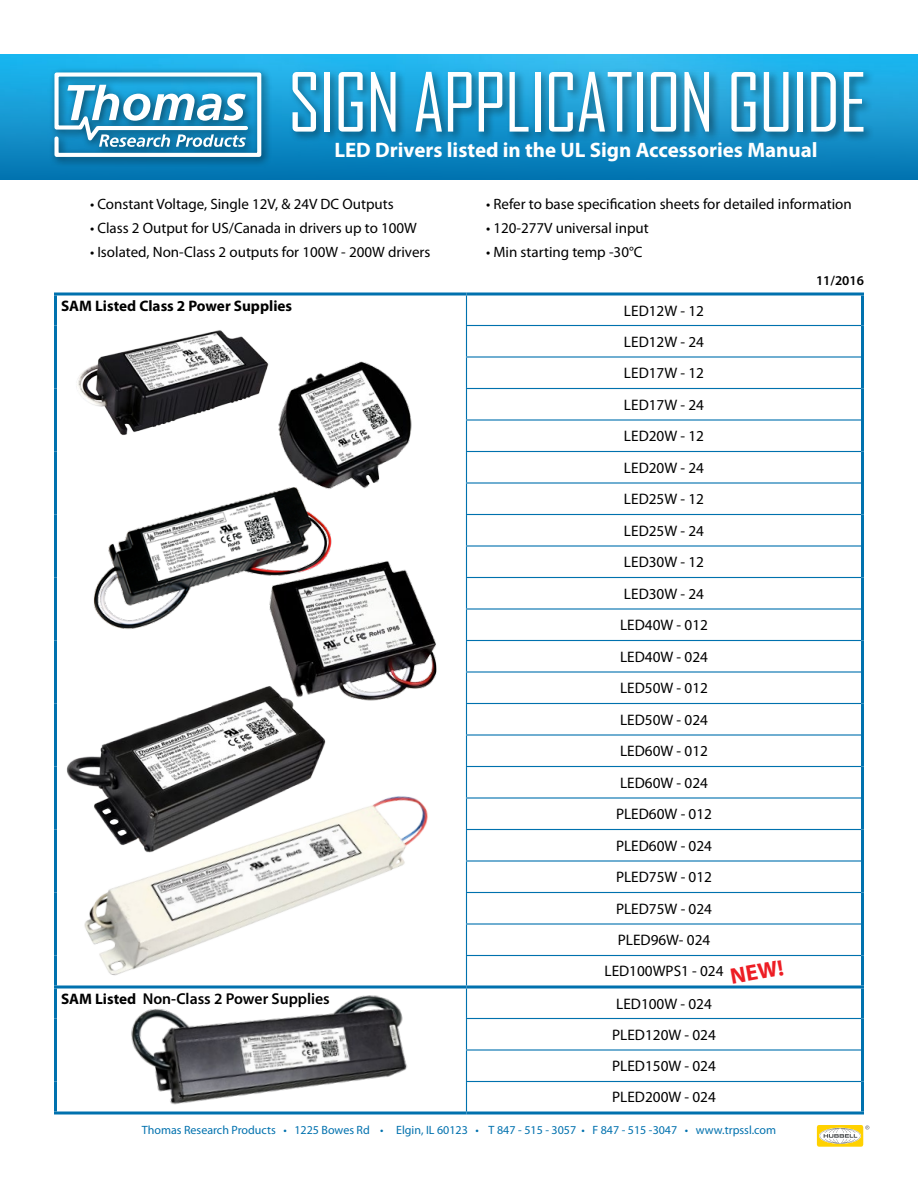
<style>
.page{position:relative;width:918px;height:1188px;background:#fff}
.page>*{position:absolute;margin:0;border:0;box-sizing:border-box;transform-origin:0 0}
.t1{font:78px "Agency FB";letter-spacing:-.015em;color:#fff}
.t2{font:700 22.5px "Myriad Pro";color:#ed1d24}
.t3{font:700 21px "Myriad Pro";color:#fff}
.t4{font:600 15.75px "Myriad Pro";color:#000}
.t5{font:15.15px/31.5px "Myriad Pro";color:#000;text-align:center}
.t6{font:700 15.15px "Myriad Pro";color:#000}
.t7{font:15px "Myriad Pro";color:#000}
.t8{font:600 13.5px "Myriad Pro";color:#000}
.t9{font:12px "Myriad Pro";color:#0071ae}
.s1{font-weight:700;font-size:15.15px}
</style>
<div class="page">
<img style="left:0;top:54px;width:918px;height:126px">
<div style="left:289px;top:69px;width:586px;height:74px;background:#000;opacity:.43"></div>
<div style="left:49px;top:67px;width:223px;height:101px;background:#000;opacity:.55"></div>
<svg style="left:54px;top:72px;width:208px;height:85px"></svg>
<svg style="left:54px;top:292px;width:412px;height:4px;background:#3f93c1"></svg>
<hr style="left:54px;top:296px;width:3px;height:30px;background:#0071ae">
<hr style="left:54px;top:326px;width:3px;height:31px;background:#0071ae">
<hr style="left:54px;top:357px;width:3px;height:31px;background:#0071ae">
<hr style="left:54px;top:388px;width:3px;height:32px;background:#0071ae">
<hr style="left:54px;top:420px;width:3px;height:32px;background:#0071ae">
<hr style="left:54px;top:452px;width:3px;height:31px;background:#0071ae">
<hr style="left:54px;top:483px;width:3px;height:31px;background:#0071ae">
<hr style="left:54px;top:514px;width:3px;height:32px;background:#0071ae">
<hr style="left:54px;top:546px;width:3px;height:32px;background:#0071ae">
<hr style="left:54px;top:578px;width:3px;height:31px;background:#0071ae">
<hr style="left:54px;top:609px;width:3px;height:31px;background:#0071ae">
<hr style="left:54px;top:640px;width:3px;height:32px;background:#0071ae">
<hr style="left:54px;top:672px;width:3px;height:32px;background:#0071ae">
<hr style="left:54px;top:704px;width:3px;height:31px;background:#0071ae">
<hr style="left:54px;top:735px;width:3px;height:31px;background:#0071ae">
<hr style="left:54px;top:766px;width:3px;height:32px;background:#0071ae">
<hr style="left:54px;top:798px;width:3px;height:32px;background:#0071ae">
<hr style="left:54px;top:830px;width:3px;height:31px;background:#0071ae">
<hr style="left:54px;top:861px;width:3px;height:31px;background:#0071ae">
<hr style="left:54px;top:892px;width:3px;height:32px;background:#0071ae">
<hr style="left:54px;top:924px;width:3px;height:32px;background:#0071ae">
<hr style="left:54px;top:956px;width:3px;height:30px;background:#0071ae">
<svg style="left:466px;top:292px;width:398px;height:4px;background:#3f93c1"></svg>
<hr style="left:861px;top:296px;width:3px;height:30px;background:#0071ae">
<hr style="left:861px;top:326px;width:3px;height:31px;background:#0071ae">
<hr style="left:861px;top:357px;width:3px;height:31px;background:#0071ae">
<hr style="left:861px;top:388px;width:3px;height:32px;background:#0071ae">
<hr style="left:861px;top:420px;width:3px;height:32px;background:#0071ae">
<hr style="left:861px;top:452px;width:3px;height:31px;background:#0071ae">
<hr style="left:861px;top:483px;width:3px;height:31px;background:#0071ae">
<hr style="left:861px;top:514px;width:3px;height:32px;background:#0071ae">
<hr style="left:861px;top:546px;width:3px;height:32px;background:#0071ae">
<hr style="left:861px;top:578px;width:3px;height:31px;background:#0071ae">
<hr style="left:861px;top:609px;width:3px;height:31px;background:#0071ae">
<hr style="left:861px;top:640px;width:3px;height:32px;background:#0071ae">
<hr style="left:861px;top:672px;width:3px;height:32px;background:#0071ae">
<hr style="left:861px;top:704px;width:3px;height:31px;background:#0071ae">
<hr style="left:861px;top:735px;width:3px;height:31px;background:#0071ae">
<hr style="left:861px;top:766px;width:3px;height:32px;background:#0071ae">
<hr style="left:861px;top:798px;width:3px;height:32px;background:#0071ae">
<hr style="left:861px;top:830px;width:3px;height:31px;background:#0071ae">
<hr style="left:861px;top:861px;width:3px;height:31px;background:#0071ae">
<hr style="left:861px;top:892px;width:3px;height:32px;background:#0071ae">
<hr style="left:861px;top:924px;width:3px;height:32px;background:#0071ae">
<hr style="left:861px;top:956px;width:3px;height:30px;background:#0071ae">
<svg style="left:466px;top:296px;width:1px;height:29px"></svg>
<hr style="left:466px;top:325px;width:395px;height:1px;background:#0071ae">
<hr style="left:466px;top:326px;width:1px;height:30px;background:#0071ae">
<hr style="left:466px;top:356px;width:395px;height:2px;background:#0071ae">
<hr style="left:466px;top:358px;width:1px;height:30px;background:#0071ae">
<hr style="left:466px;top:388px;width:395px;height:1px;background:#0071ae">
<hr style="left:466px;top:389px;width:1px;height:30px;background:#0071ae">
<hr style="left:466px;top:419px;width:395px;height:2px;background:#0071ae">
<hr style="left:466px;top:421px;width:1px;height:30px;background:#0071ae">
<hr style="left:466px;top:451px;width:395px;height:1px;background:#0071ae">
<hr style="left:466px;top:452px;width:1px;height:30px;background:#0071ae">
<hr style="left:466px;top:482px;width:395px;height:2px;background:#0071ae">
<hr style="left:466px;top:484px;width:1px;height:30px;background:#0071ae">
<hr style="left:466px;top:514px;width:395px;height:1px;background:#0071ae">
<hr style="left:466px;top:515px;width:1px;height:30px;background:#0071ae">
<hr style="left:466px;top:545px;width:395px;height:2px;background:#0071ae">
<hr style="left:466px;top:547px;width:1px;height:30px;background:#0071ae">
<hr style="left:466px;top:577px;width:395px;height:1px;background:#0071ae">
<hr style="left:466px;top:578px;width:1px;height:30px;background:#0071ae">
<hr style="left:466px;top:608px;width:395px;height:2px;background:#0071ae">
<hr style="left:466px;top:610px;width:1px;height:30px;background:#0071ae">
<hr style="left:466px;top:640px;width:395px;height:1px;background:#0071ae">
<hr style="left:466px;top:641px;width:1px;height:30px;background:#0071ae">
<hr style="left:466px;top:671px;width:395px;height:2px;background:#0071ae">
<hr style="left:466px;top:673px;width:1px;height:30px;background:#0071ae">
<hr style="left:466px;top:703px;width:395px;height:1px;background:#0071ae">
<hr style="left:466px;top:704px;width:1px;height:30px;background:#0071ae">
<hr style="left:466px;top:734px;width:395px;height:2px;background:#0071ae">
<hr style="left:466px;top:736px;width:1px;height:30px;background:#0071ae">
<hr style="left:466px;top:766px;width:395px;height:1px;background:#0071ae">
<hr style="left:466px;top:767px;width:1px;height:30px;background:#0071ae">
<hr style="left:466px;top:797px;width:395px;height:2px;background:#0071ae">
<hr style="left:466px;top:799px;width:1px;height:30px;background:#0071ae">
<hr style="left:466px;top:829px;width:395px;height:1px;background:#0071ae">
<hr style="left:466px;top:830px;width:1px;height:30px;background:#0071ae">
<hr style="left:466px;top:860px;width:395px;height:2px;background:#0071ae">
<hr style="left:466px;top:862px;width:1px;height:30px;background:#0071ae">
<hr style="left:466px;top:892px;width:395px;height:1px;background:#0071ae">
<hr style="left:466px;top:893px;width:1px;height:30px;background:#0071ae">
<hr style="left:466px;top:923px;width:395px;height:2px;background:#0071ae">
<hr style="left:466px;top:925px;width:1px;height:30px;background:#0071ae">
<hr style="left:466px;top:955px;width:395px;height:1px;background:#0071ae">
<hr style="left:466px;top:956px;width:1px;height:30px;background:#0071ae">
<hr style="left:54px;top:986px;width:412px;height:2px;background:#0071ae">
<hr style="left:54px;top:988px;width:3px;height:30px;background:#0071ae">
<hr style="left:54px;top:1018px;width:3px;height:32px;background:#0071ae">
<hr style="left:54px;top:1050px;width:3px;height:32px;background:#0071ae">
<hr style="left:54px;top:1082px;width:3px;height:30px;background:#0071ae">
<hr style="left:54px;top:1112px;width:412px;height:2px;background:#0071ae">
<hr style="left:466px;top:986px;width:398px;height:2px;background:#0071ae">
<hr style="left:861px;top:988px;width:3px;height:30px;background:#0071ae">
<hr style="left:861px;top:1018px;width:3px;height:32px;background:#0071ae">
<hr style="left:861px;top:1050px;width:3px;height:32px;background:#0071ae">
<hr style="left:861px;top:1082px;width:3px;height:30px;background:#0071ae">
<hr style="left:466px;top:1112px;width:398px;height:2px;background:#0071ae">
<hr style="left:466px;top:988px;width:1px;height:30px;background:#0071ae">
<hr style="left:466px;top:1018px;width:395px;height:1px;background:#0071ae">
<hr style="left:466px;top:1019px;width:1px;height:30px;background:#0071ae">
<hr style="left:466px;top:1049px;width:395px;height:2px;background:#0071ae">
<hr style="left:466px;top:1051px;width:1px;height:30px;background:#0071ae">
<hr style="left:466px;top:1081px;width:395px;height:1px;background:#0071ae">
<hr style="left:466px;top:1082px;width:1px;height:30px;background:#0071ae">
<img style="left:93px;top:493px;width:239px;height:136px">
<img style="left:264px;top:557px;width:173px;height:144px">
<img style="left:269px;top:361px;width:143px;height:137px">
<img style="left:131px;top:995px;width:277px;height:110px">
<img style="left:66px;top:678px;width:268px;height:111px">
<svg style="left:817px;top:1125px;width:52px;height:22px"></svg>
<img style="left:84px;top:789px;width:344px;height:187px">
<img style="left:78px;top:330px;width:193px;height:109px">
<h1 class="t1" style="left:288px;top:55px;width:580px">SIGN APPLICATION GUIDE</h1>
<h3 class="t3" style="left:334px;top:136px;width:485px">LED Drivers listed in the UL Sign Accessories Manual</h3>
<p class="t7" style="left:90px;top:195px;width:305px">• Constant Voltage, Single 12V, &amp; 24V DC Outputs</p>
<p class="t7" style="left:90px;top:219px;width:328px">• Class 2 Output for US/Canada in drivers up to 100W</p>
<p class="t7" style="left:90px;top:243px;width:342px">• Isolated, Non-Class 2 outputs for 100W - 200W drivers</p>
<p class="t7" style="left:486px;top:195px;width:367px">• Refer to base specification sheets for detailed information</p>
<p class="t7" style="left:486px;top:219px;width:164px">• 120-277V universal input</p>
<p class="t7" style="left:486px;top:243px;width:158px">• Min starting temp -30°C</p>
<p class="t8" style="left:816px;top:272px;width:49px">11/2016</p>
<p class="t6" style="left:61px;top:296px;width:233px">SAM Listed Class 2 Power Supplies</p>
<p class="t5" style="left:604px;top:295px;width:121px">LED12W - 12<br>LED12W - 24<br>LED17W - 12<br>LED17W - 24<br>LED20W - 12<br>LED20W - 24<br>LED25W - 12<br>LED25W - 24<br>LED30W - 12<br>LED30W - 24<br>LED40W - 012<br>LED40W - 024<br>LED50W - 012<br>LED50W - 024<br>LED60W - 012<br>LED60W - 024<br>PLED60W - 012<br>PLED60W - 024<br>PLED75W - 012<br>PLED75W - 024<br>PLED96W- 024<br>LED100WPS1 - 024</p>
<p class="t4" style="left:61px;top:989px;width:270px"><span class="s1">SAM Listed</span> Non-Class 2 Power Supplies</p>
<p class="t5" style="left:612px;top:988px;width:105px;text-align:left">LED100W - 024<br>PLED120W - 024<br>PLED150W - 024<br>PLED200W - 024</p>
<h2 class="t2" style="left:728px;top:962px;width:55px;rotate:-10deg">NEW!</h2>
<p class="t9" style="left:142px;top:1123px;width:636px">Thomas Research Products • 1225 Bowes Rd • Elgin, IL 60123 • T 847 - 515 - 3057 • F 847 - 515 -3047 • www.trpssl.com</p>
</div>
